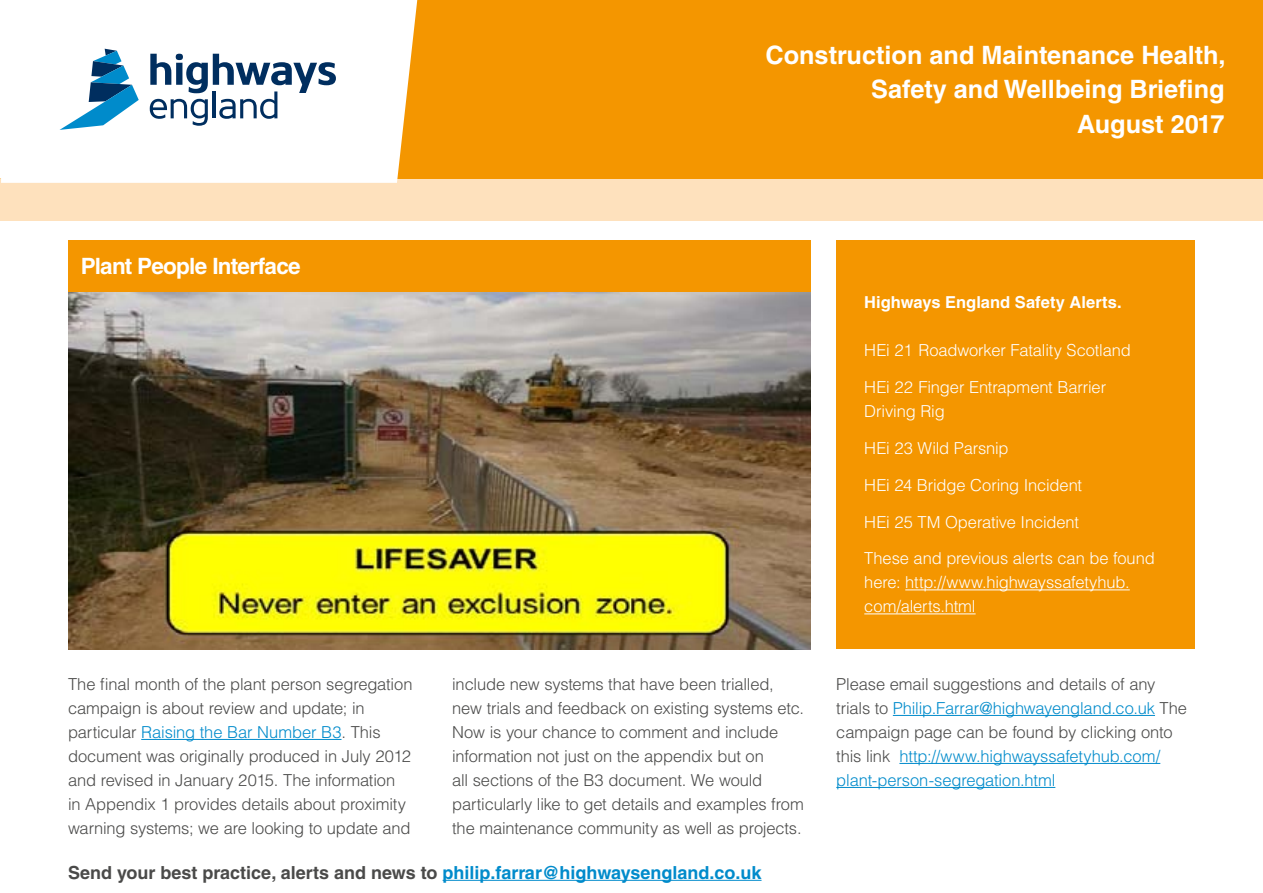
<style>
.page{position:relative;width:1263px;height:893px;background:#fff}
.page>*{position:absolute;margin:0;border:0;box-sizing:border-box;transform-origin:0 0}
.t1{font:700 25.35px/34.5px "Helvetica LT Std";color:#fff;text-align:right}
.t2{font:700 22.5px "Helvetica LT Std";letter-spacing:-.035em;color:#fff}
.t3{font:700 18px "Helvetica LT Std";color:#4a4a49}
.t4{font:300 16.5px/24px "Helvetica LT Std";letter-spacing:-.01em;color:#4a4a49}
.t5{font:300 16.5px/24px "Helvetica LT Std";letter-spacing:-.01em;color:#fff}
.t6{font:300 16.5px/24px "Helvetica LT Std";letter-spacing:-.01em;color:#008bcb}
.t7{font:700 16.5px "Helvetica LT Std";color:#fff}
.s1{color:#008bcb}
.s2{color:#4a4a49}
</style>
<div class="page">
<div style="left:0;top:179px;width:1263px;height:42px;background:#fee1bd"></div>
<div style="left:0;top:0;width:1263px;height:179px;background:#f49600"></div>
<hr style="left:443px;top:880px;width:318px;height:1px;background:#008bcb">
<hr style="left:141px;top:739px;width:200px;height:1px;background:#008bcb">
<hr style="left:893px;top:715px;width:262px;height:1px;background:#008bcb">
<hr style="left:899px;top:763px;width:261px;height:1px;background:#008bcb">
<hr style="left:836px;top:787px;width:219px;height:1px;background:#008bcb">
<img style="left:68px;top:292px;width:743px;height:357px">
<div style="left:68px;top:241px;width:743px;height:51px;background:#f49600"></div>
<div style="left:836px;top:241px;width:359px;height:408px;background:#f49600"></div>
<hr style="left:905px;top:589px;width:225px;height:1px;background:#fff">
<hr style="left:864px;top:613px;width:112px;height:1px;background:#fff">
<div style="left:1px;top:0;width:416px;height:183px;background:#fff"></div>
<svg style="left:60px;top:45px;width:79px;height:85px"></svg>
<svg style="left:150px;top:50px;width:186px;height:92px"></svg>
<h2 class="t2" style="left:81px;top:253px;width:221px">Plant People Interface</h2>
<h1 class="t1" style="left:765px;top:37px;width:462px">Construction and Maintenance Health,<br>Safety and Wellbeing Briefing<br>August 2017</h1>
<p class="t7" style="left:864px;top:293px;width:259px">Highways England Safety Alerts.</p>
<p class="t5" style="left:864px;top:338px;width:268px">HEi 21 Roadworker Fatality Scotland</p>
<p class="t5" style="left:864px;top:375px;width:243px">HEi 22 Finger Entrapment Barrier<br>Driving Rig</p>
<p class="t5" style="left:864px;top:436px;width:146px">HEi 23 Wild Parsnip</p>
<p class="t5" style="left:864px;top:473px;width:219px">HEi 24 Bridge Coring Incident</p>
<p class="t5" style="left:864px;top:509px;width:216px">HEi 25 TM Operative Incident</p>
<p class="t5" style="left:864px;top:546px;width:292px">These and previous alerts can be found here: http://www.highwayssafetyhub. com/alerts.html</p>
<p class="t4" style="left:68px;top:672px;width:346px">The final month of the plant person segregation campaign is about review and update; in particular <span class="s1">Raising the Bar Number B3</span>. This document was originally produced in July 2012 and revised in January 2015. The information<br>in Appendix 1 provides details about proximity warning systems; we are looking to update and</p>
<p class="t4" style="left:452px;top:672px;width:353px">include new systems that have been trialled, new trials and feedback on existing systems etc.<br>Now is your chance to comment and include information not just on the appendix but on<br>all sections of the B3 document. We would particularly like to get details and examples from the maintenance community as well as projects.</p>
<p class="t6" style="left:836px;top:672px;width:352px"><span class="s2">Please email suggestions and details of any trials to</span> Philip.Farrar@highwayengland.co.uk <span class="s2">The campaign page can be found by clicking onto this link</span> http://www.highwayssafetyhub.com/ plant-person-segregation.html</p>
<p class="t3" style="left:68px;top:861px;width:695px">Send your best practice, alerts and news to <span class="s1">philip.farrar@highwaysengland.co.uk</span></p>
</div>
